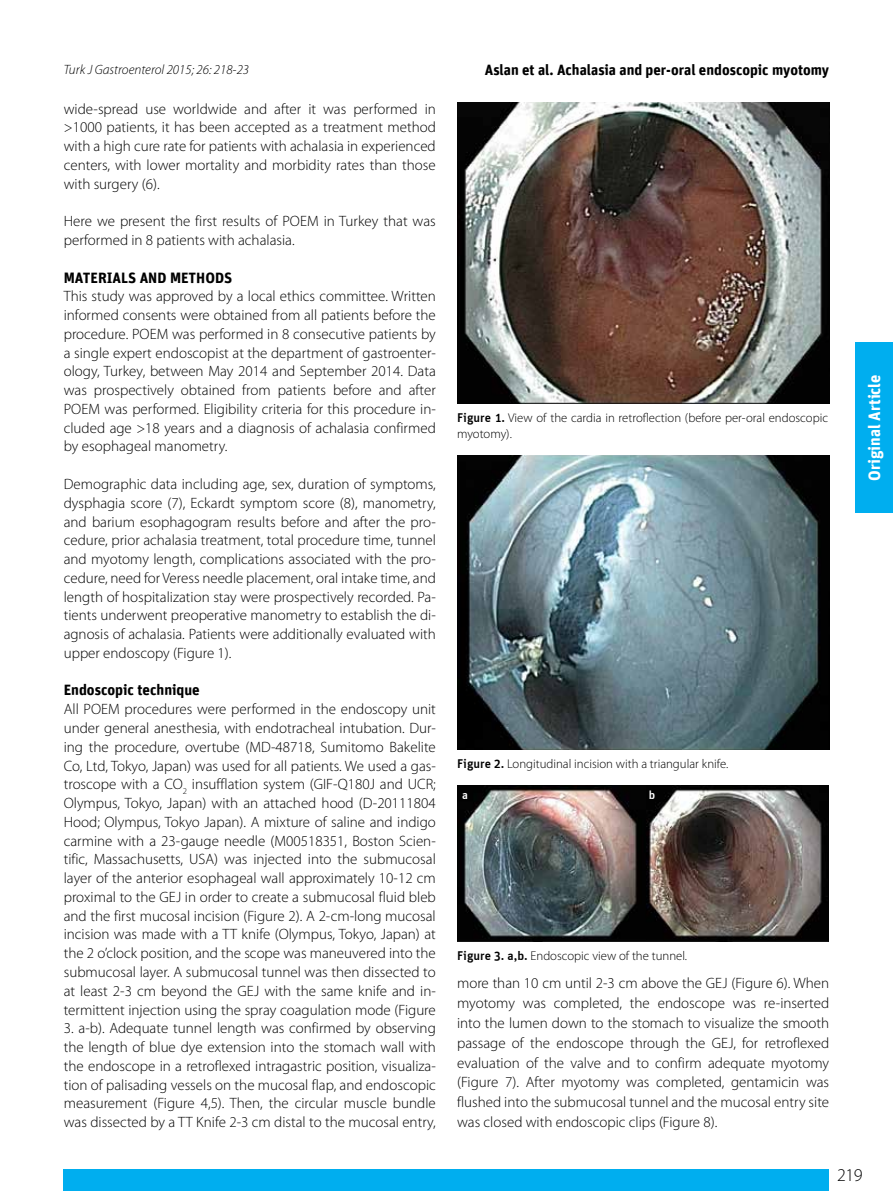
<style>
.page{position:relative;width:893px;height:1191px;background:#fff}
.page>*{position:absolute;margin:0;border:0;box-sizing:border-box;transform-origin:0 0}
.t1{font:300 18px "Myriad Pro";color:#000}
.t2{font:700 16.5px "Unit";color:#fff}
.t3{font:300 15px/18.8px "Myriad Pro";color:#000;text-align:justify}
.t4{font:700 15px "Unit";color:#000}
.t5{font:700 14.85px "Unit";color:#000}
.t6{font:italic 300 13.5px "Myriad Pro";color:#000}
.t7{font:300 12.75px/15.8px "Myriad Pro";color:#000}
.t8{font:500 12px "Unit";color:#fff}
.s1{font-family:"Unit";font-weight:500}
</style>
<div class="page">
<img style="left:457px;top:102px;width:372px;height:302px">
<img style="left:457px;top:455px;width:372px;height:294px">
<img style="left:457px;top:785px;width:371px;height:156px">
<div style="left:855px;top:342px;width:38px;height:170px;background:#00aeef"></div>
<div style="left:64px;top:1169px;width:765px;height:22px;background:#00aeef"></div>
<p class="t6" style="left:64px;top:61px;width:187px">Turk J Gastroenterol 2015; 26: 218-23</p>
<p class="t5" style="left:485px;top:60px;width:346px">Aslan et al. Achalasia and per-oral endoscopic myotomy</p>
<p class="t3" style="left:64px;top:99px;width:374px">wide-spread use worldwide and after it was performed in &gt;1000 patients, it has been accepted as a treatment method with a high cure rate for patients with achalasia in experienced centers, with lower mortality and morbidity rates than those with surgery (6).</p>
<p class="t3" style="left:64px;top:212px;width:374px">Here we present the first results of POEM in Turkey that was performed in 8 patients with achalasia.</p>
<p class="t4" style="left:64px;top:268px;width:170px">MATERIALS AND METHODS</p>
<p class="t3" style="left:64px;top:287px;width:374px">This study was approved by a local ethics committee. Written informed consents were obtained from all patients before the procedure. POEM was performed in 8 consecutive patients by a single expert endoscopist at the department of gastroenter&shy;ology, Turkey, between May 2014 and September 2014. Data was prospectively obtained from patients before and after POEM was performed. Eligibility criteria for this procedure in&shy;cluded age &gt;18 years and a diagnosis of achalasia confirmed by esophageal manometry.</p>
<p class="t3" style="left:64px;top:474px;width:374px">Demographic data including age, sex, duration of symptoms, dysphagia score (7), Eckardt symptom score (8), manometry, and barium esophagogram results before and after the pro&shy;cedure, prior achalasia treatment, total procedure time, tunnel and myotomy length, complications associated with the pro&shy;cedure, need for Veress needle placement, oral intake time, and length of hospitalization stay were prospectively recorded. Pa&shy;tients underwent preoperative manometry to establish the di&shy;agnosis of achalasia. Patients were additionally evaluated with upper endoscopy (Figure 1).</p>
<p class="t4" style="left:64px;top:681px;width:138px">Endoscopic technique</p>
<p class="t3" style="left:64px;top:699px;width:374px">All POEM procedures were performed in the endoscopy unit under general anesthesia, with endotracheal intubation. Dur&shy;ing the procedure, overtube (MD-48718, Sumitomo Bakelite Co, Ltd, Tokyo, Japan) was used for all patients. We used a gas&shy;troscope with a CO<sub>2</sub> insufflation system (GIF-Q180J and UCR; Olympus, Tokyo, Japan) with an attached hood (D-20111804<br>Hood; Olympus, Tokyo Japan). A mixture of saline and indigo carmine with a 23-gauge needle (M00518351, Boston Scien&shy;tific, Massachusetts, USA) was injected into the submucosal layer of the anterior esophageal wall approximately 10-12 cm proximal to the GEJ in order to create a submucosal fluid bleb and the first mucosal incision (Figure 2). A 2-cm-long mucosal incision was made with a TT knife (Olympus, Tokyo, Japan) at the 2 o’clock position, and the scope was maneuvered into the submucosal layer. A submucosal tunnel was then dissected to at least 2-3 cm beyond the GEJ with the same knife and in&shy;termittent injection using the spray coagulation mode (Figure</p>
<p class="t3" style="left:64px;top:1018px;width:374px">3. a-b). Adequate tunnel length was confirmed by observing the length of blue dye extension into the stomach wall with the endoscope in a retroflexed intragastric position, visualiza&shy;tion of palisading vessels on the mucosal flap, and endoscopic measurement (Figure 4,5). Then, the circular muscle bundle was dissected by a TT Knife 2-3 cm distal to the mucosal entry,</p>
<p class="t7" style="left:457px;top:410px;width:372px"><span class="s1">Figure 1.</span> View of the cardia in retroflection (before per-oral endoscopic myotomy).</p>
<p class="t7" style="left:457px;top:755px;width:273px"><span class="s1">Figure 2.</span> Longitudinal incision with a triangular knife.</p>
<p class="t8" style="left:462px;top:788px;width:7px">a</p>
<p class="t8" style="left:649px;top:788px;width:8px">b</p>
<p class="t7" style="left:457px;top:947px;width:231px"><span class="s1">Figure 3. a,b.</span> Endoscopic view of the tunnel.</p>
<p class="t3" style="left:457px;top:973px;width:374px;line-height:20px">more than 10 cm until 2-3 cm above the GEJ (Figure 6). When myotomy was completed, the endoscope was re-inserted into the lumen down to the stomach to visualize the smooth passage of the endoscope through the GEJ, for retroflexed evaluation of the valve and to confirm adequate myotomy (Figure 7). After myotomy was completed, gentamicin was flushed into the submucosal tunnel and the mucosal entry site was closed with endoscopic clips (Figure 8).</p>
<p class="t2" style="left:864px;top:481px;width:108px;rotate:-90deg">Original Article</p>
<p class="t1" style="left:837px;top:1164px;width:27px">219</p>
</div>
